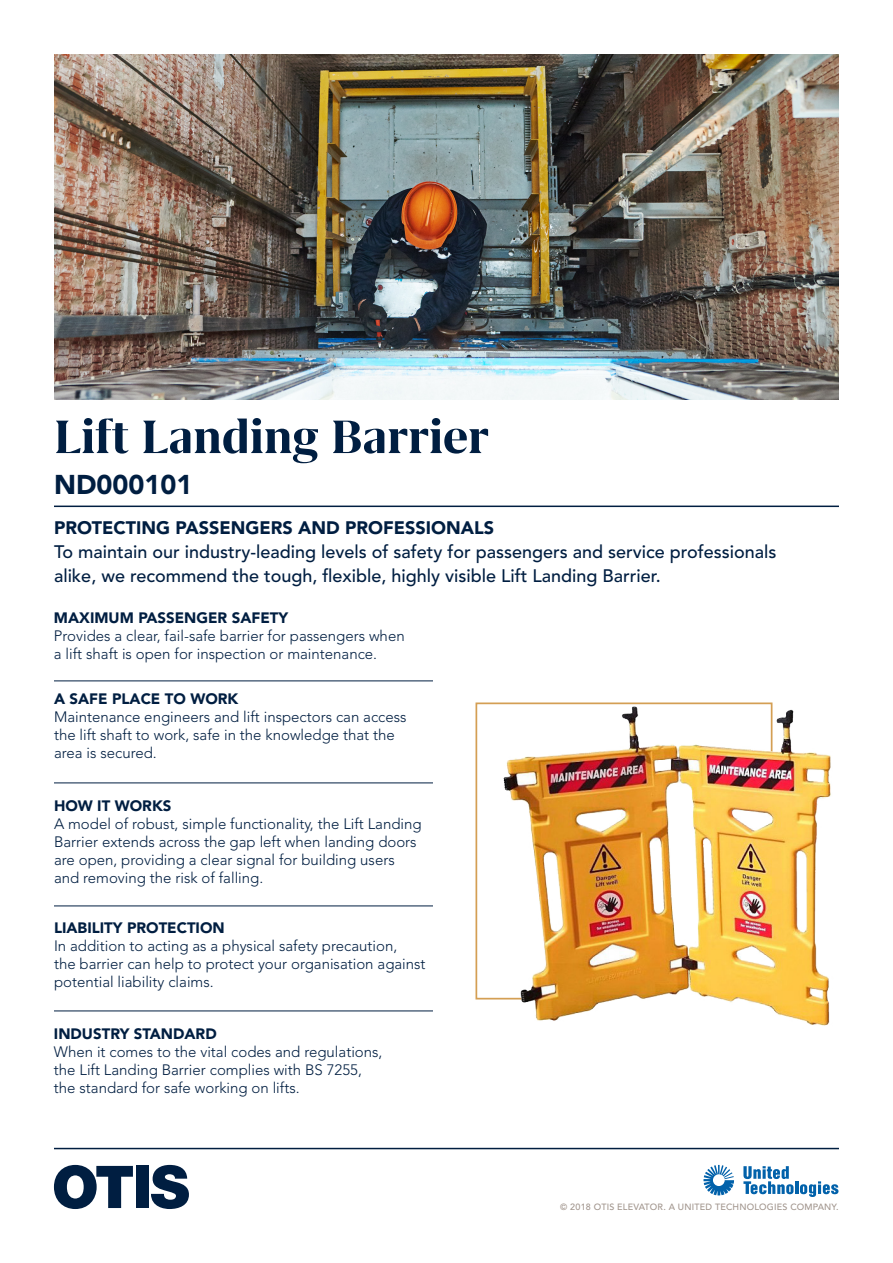
<style>
.page{position:relative;width:893px;height:1263px;background:#fff}
.page>*{position:absolute;margin:0;border:0;box-sizing:border-box;transform-origin:0 0}
.t1{font:700 54px "Grifo M";color:#001e41}
.t2{font:900 27px "Avenir";color:#001e41}
.t3{font:500 18px/24px "Avenir";color:#001e41}
.t4{font:900 18px "Avenir";color:#001e41}
.t5{font:300 15px/18px "Avenir";color:#001e41}
.t6{font:900 15px "Avenir";color:#001e41}
.t7{font:500 9px "Avenir";letter-spacing:.02em;color:#a1958d}
</style>
<div class="page">
<svg style="left:54px;top:1165px;width:79px;height:44px"></svg>
<div style="left:136px;top:1166px;width:13px;height:42px;background:#001e41"></div>
<svg style="left:151px;top:1165px;width:38px;height:44px"></svg>
<hr style="left:54px;top:1148px;width:785px;height:1px;background:#001e41">
<img style="left:54px;top:54px;width:785px;height:345px">
<hr style="left:54px;top:506px;width:785px;height:1px;background:#001e41">
<svg style="left:703px;top:1165px;width:31px;height:30px"></svg>
<svg style="left:743px;top:1166px;width:95px;height:31px"></svg>
<hr style="left:54px;top:783px;width:379px;height:1px;background:#001e41">
<hr style="left:54px;top:906px;width:379px;height:1px;background:#001e41">
<hr style="left:54px;top:1011px;width:379px;height:1px;background:#001e41">
<hr style="left:54px;top:681px;width:379px;height:1px;background:#001e41">
<svg style="left:475px;top:702px;width:22px;height:298px"></svg>
<img style="left:497px;top:702px;width:334px;height:324px">
<p class="t1" style="left:54px;top:409px;width:436px">Lift Landing Barrier</p>
<p class="t2" style="left:54px;top:468px;width:140px">ND000101</p>
<p class="t4" style="left:54px;top:517px;width:441px">PROTECTING PASSENGERS AND PROFESSIONALS</p>
<p class="t3" style="left:54px;top:540px;width:724px">To maintain our industry-leading levels of safety for passengers and service professionals alike, we recommend the tough, flexible, highly visible Lift Landing Barrier.</p>
<p class="t6" style="left:54px;top:609px;width:236px">MAXIMUM PASSENGER SAFETY</p>
<p class="t5" style="left:54px;top:627px;width:352px">Provides a clear, fail-safe barrier for passengers when</p>
<p class="t5" style="left:54px;top:645px;width:325px">a lift shaft is open for inspection or maintenance.</p>
<p class="t6" style="left:54px;top:689px;width:186px">A SAFE PLACE TO WORK</p>
<p class="t5" style="left:54px;top:707px;width:354px">Maintenance engineers and lift inspectors can access</p>
<p class="t5" style="left:54px;top:725px;width:342px">the lift shaft to work, safe in the knowledge that the</p>
<p class="t5" style="left:54px;top:743px;width:104px">area is secured.</p>
<p class="t6" style="left:54px;top:796px;width:119px">HOW IT WORKS</p>
<p class="t5" style="left:54px;top:814px;width:369px">A model of robust, simple functionality, the Lift Landing Barrier extends across the gap left when landing doors are open, providing a clear signal for building users and removing the risk of falling.</p>
<p class="t6" style="left:54px;top:918px;width:172px">LIABILITY PROTECTION</p>
<p class="t5" style="left:54px;top:936px;width:345px">In addition to acting as a physical safety precaution,</p>
<p class="t5" style="left:54px;top:954px;width:373px">the barrier can help to protect your organisation against potential liability claims.</p>
<p class="t6" style="left:54px;top:1024px;width:164px">INDUSTRY STANDARD</p>
<p class="t5" style="left:54px;top:1042px;width:330px">When it comes to the vital codes and regulations,</p>
<p class="t5" style="left:54px;top:1060px;width:309px">the Lift Landing Barrier complies with BS 7255, the standard for safe working on lifts.</p>
<p class="t7" style="left:560px;top:1202px;width:280px">© 2018 OTIS ELEVATOR. A UNITED TECHNOLOGIES COMPANY.</p>
</div>
